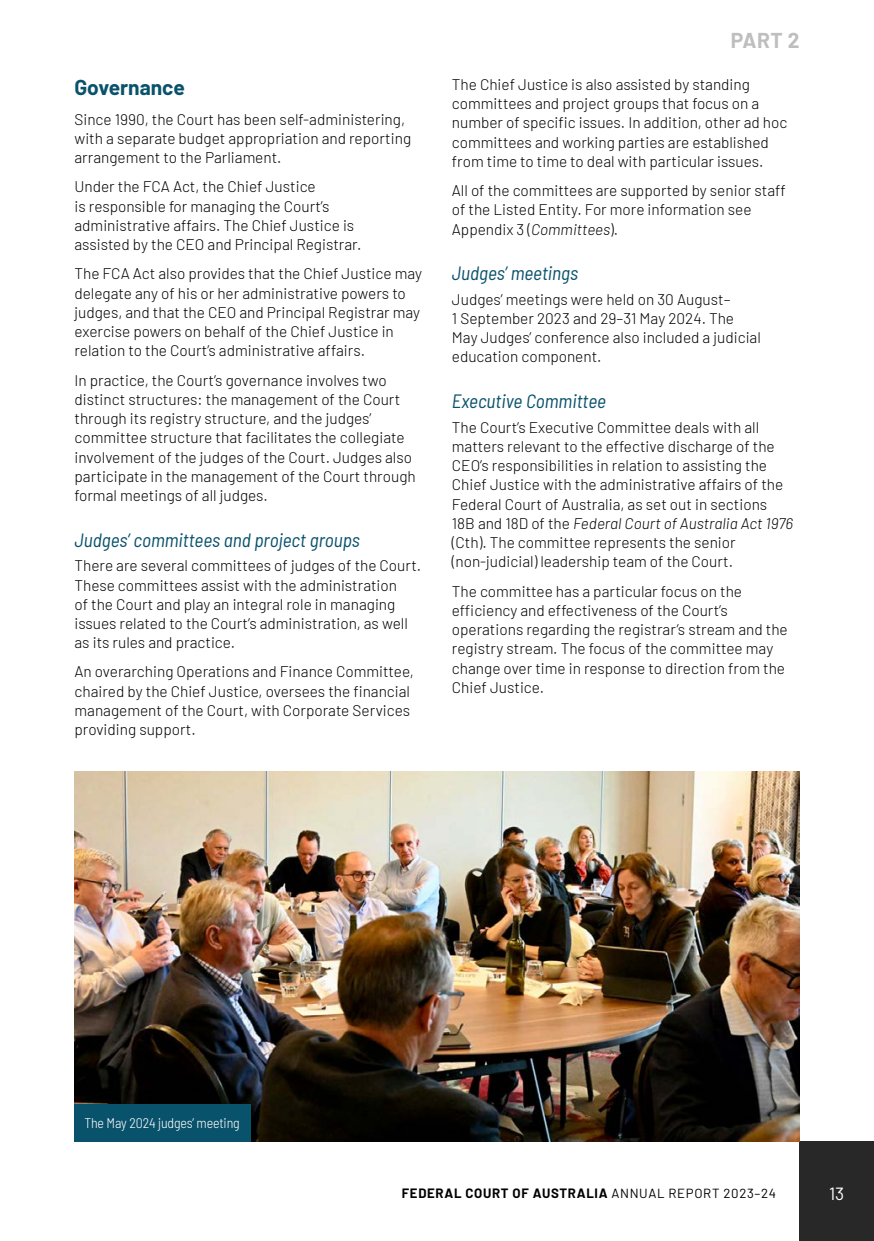
<style>
.page{position:relative;width:874px;height:1241px;background:#fff}
.page>*{position:absolute;margin:0;border:0;box-sizing:border-box;transform-origin:0 0}
.t1{font:700 21px "Barlow";color:#09526b}
.t2{font:700 21px "Barlow";color:#bebebe}
.t3{font:italic semi-condensed 19.25px "Barlow";color:#09526b}
.t4{font:17.68px "Barlow";color:#fff}
.Body{font:300 15.4px/19.2px "Barlow";color:#000}
.Body-2{font:300 semi-condensed 14px "Barlow";letter-spacing:-.01em;color:#fff}
.t5{font:700 13.12px "Barlow";letter-spacing:.05em;color:#000}
.s1{font-style:italic}
.s2{font-weight:400}
</style>
<div class="page">
<div style="left:799px;top:1141px;width:74px;height:99px;background:#282828"></div>
<img style="left:74px;top:771px;width:725px;height:370px">
<div style="left:74px;top:1104px;width:177px;height:37px;background:#09526b"></div>
<h3 class="t1" style="left:74px;top:72px;width:112px">Governance</h3>
<p class="Body" style="left:74px;top:108px;width:338px">Since 1990, the Court has been self-administering, with a separate budget appropriation and reporting arrangement to the Parliament.</p>
<p class="Body" style="left:74px;top:176px;width:288px">Under the FCA Act, the Chief Justice<br>is responsible for managing the Court’s administrative affairs. The Chief Justice is assisted by the CEO and Principal Registrar.</p>
<p class="Body" style="left:74px;top:263px;width:349px">The FCA Act also provides that the Chief Justice may delegate any of his or her administrative powers to judges, and that the CEO and Principal Registrar may exercise powers on behalf of the Chief Justice in relation to the Court’s administrative affairs.</p>
<p class="Body" style="left:74px;top:369px;width:342px">In practice, the Court’s governance involves two distinct structures: the management of the Court through its registry structure, and the judges’ committee structure that facilitates the collegiate involvement of the judges of the Court. Judges also participate in the management of the Court through formal meetings of all judges.</p>
<h4 class="t3" style="left:74px;top:526px;width:287px">Judges’ committees and project groups</h4>
<p class="Body" style="left:74px;top:555px;width:348px">There are several committees of judges of the Court.<br>These committees assist with the administration<br>of the Court and play an integral role in managing issues related to the Court’s administration, as well as its rules and practice.</p>
<p class="Body" style="left:74px;top:661px;width:341px">An overarching Operations and Finance Committee, chaired by the Chief Justice, oversees the financial management of the Court, with Corporate Services providing support.</p>
<h1 class="t2" style="left:730px;top:25px;width:70px">PART 2</h1>
<p class="Body" style="left:451px;top:73px;width:337px">The Chief Justice is also assisted by standing committees and project groups that focus on a number of specific issues. In addition, other ad hoc committees and working parties are established from time to time to deal with particular issues.</p>
<p class="Body" style="left:451px;top:180px;width:335px">All of the committees are supported by senior staff of the Listed Entity. For more information see<br>Appendix 3 (<span class="s1">Committees</span>).</p>
<h4 class="t3" style="left:451px;top:260px;width:128px">Judges’ meetings</h4>
<p class="Body" style="left:451px;top:288px;width:310px">Judges’ meetings were held on 30 August–<br>1 September 2023 and 29–31 May 2024. The May Judges’ conference also included a judicial education component.</p>
<h4 class="t3" style="left:451px;top:387px;width:155px">Executive Committee</h4>
<p class="Body" style="left:451px;top:416px;width:342px">The Court’s Executive Committee deals with all matters relevant to the effective discharge of the CEO’s responsibilities in relation to assisting the Chief Justice with the administrative affairs of the Federal Court of Australia, as set out in sections 18B and 18D of the <span class="s1">Federal Court of Australia Act 1976 </span>(Cth). The committee represents the senior (non-judicial) leadership team of the Court.</p>
<p class="Body" style="left:451px;top:580px;width:337px">The committee has a particular focus on the efficiency and effectiveness of the Court’s operations regarding the registrar’s stream and the registry stream. The focus of the committee may change over time in response to direction from the Chief Justice.</p>
<p class="Body-2" style="left:84px;top:1113px;width:157px">The May 2024 judges’ meeting</p>
<p class="t5" style="left:401px;top:1183px;width:375px">FEDERAL COURT OF AUSTRALIA <span class="s2">ANNUAL REPORT 2023–24</span></p>
<p class="t4" style="left:828px;top:1180px;width:17px">13</p>
</div>
